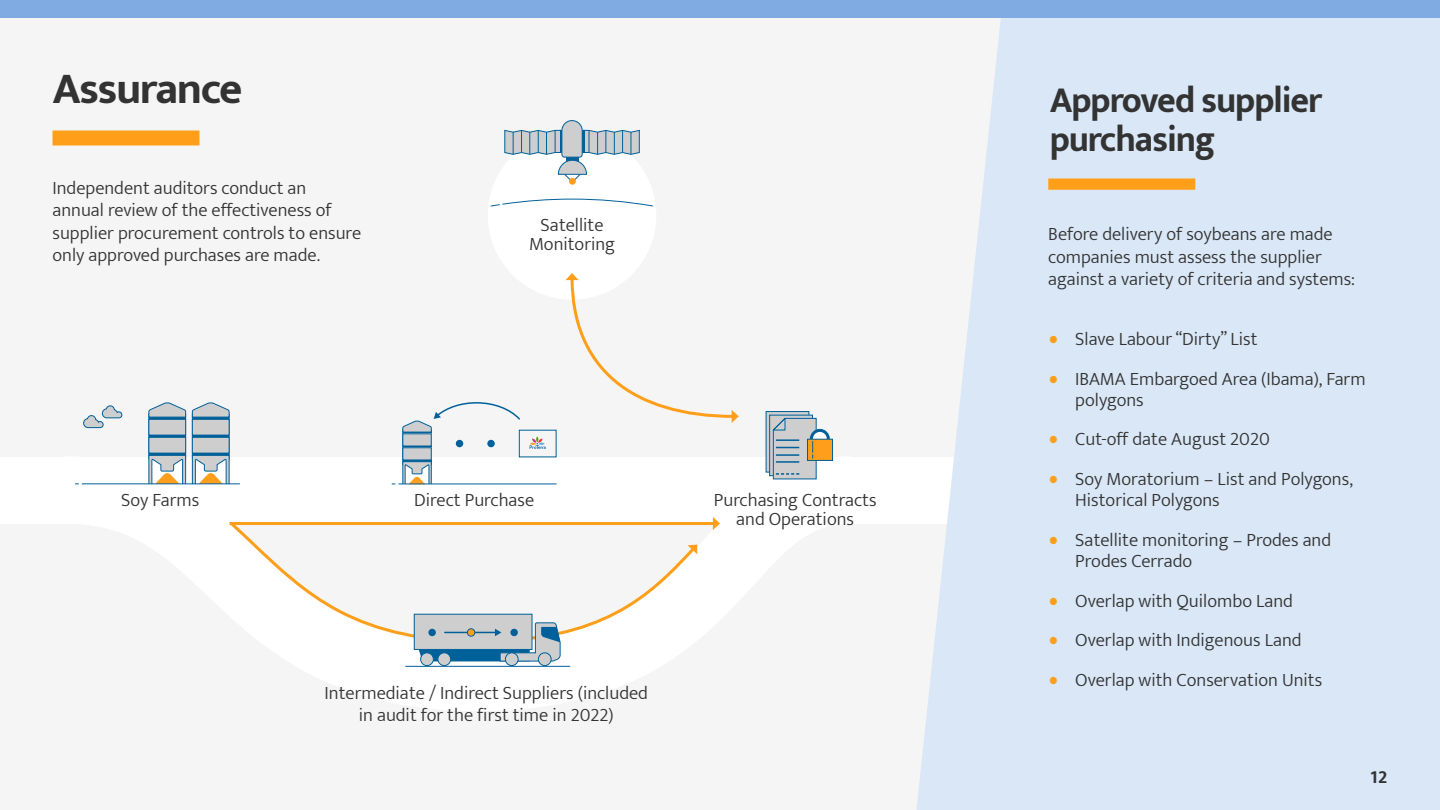
<style>
.page{position:relative;width:1440px;height:810px;background:#f5f5f5}
.page>*{position:absolute;margin:0;border:0;box-sizing:border-box;transform-origin:0 0}
.t1{font:700 45px "Mukta";letter-spacing:-.03em;color:#333}
.t2{font:700 37.5px/39px "Mukta";letter-spacing:-.03em;color:#333;scale:.96 1}
.t3{font:300 18.75px/22.5px "Mukta";color:#333}
.t4{font:700 18.75px "Mukta";color:#333}
.s1{font-size:31.12px;color:#ff9e1a}
</style>
<div class="page">
<div style="left:488px;top:131px;width:168px;height:169px;background:#fff;border-radius:50%"></div>
<svg style="left:229px;top:522px;width:469px;height:122px"></svg>
<svg style="left:688px;top:545px;width:9px;height:9px"></svg>
<hr style="left:230px;top:522px;width:486px;height:3px;background:#ff9e18">
<svg style="left:713px;top:517px;width:7px;height:13px"></svg>
<svg style="left:490px;top:198px;width:163px;height:9px"></svg>
<svg style="left:504px;top:120px;width:136px;height:63px"></svg>
<div style="left:192px;top:414px;width:37px;height:45px;background:#006099"></div>
<div style="left:192px;top:414px;width:38px;height:45px;border:1px solid #006099"></div>
<div style="left:192px;top:419px;width:37px;height:16px;background:#cecece"></div>
<div style="left:192px;top:419px;width:38px;height:16px;border:1px solid #006099"></div>
<svg style="left:192px;top:402px;width:38px;height:16px"></svg>
<div style="left:192px;top:437px;width:37px;height:16px;background:#cecece"></div>
<div style="left:192px;top:437px;width:38px;height:16px;border:1px solid #006099"></div>
<svg style="left:192px;top:455px;width:38px;height:28px"></svg>
<div style="left:149px;top:414px;width:37px;height:45px;background:#006099"></div>
<div style="left:148px;top:414px;width:38px;height:45px;border:1px solid #006099"></div>
<div style="left:149px;top:419px;width:37px;height:16px;background:#cecece"></div>
<div style="left:148px;top:419px;width:38px;height:16px;border:1px solid #006099"></div>
<svg style="left:148px;top:402px;width:38px;height:16px"></svg>
<div style="left:149px;top:437px;width:37px;height:16px;background:#cecece"></div>
<div style="left:148px;top:437px;width:38px;height:16px;border:1px solid #006099"></div>
<svg style="left:148px;top:455px;width:38px;height:28px"></svg>
<hr style="left:82px;top:483px;width:158px;height:1px;background:#006099">
<svg style="left:83px;top:405px;width:40px;height:23px"></svg>
<div style="left:403px;top:430px;width:28px;height:35px;background:#006099"></div>
<div style="left:402px;top:429px;width:30px;height:36px;border:1px solid #006099"></div>
<div style="left:403px;top:434px;width:28px;height:12px;background:#cecece"></div>
<div style="left:402px;top:433px;width:30px;height:13px;border:1px solid #006099"></div>
<div style="left:403px;top:448px;width:28px;height:12px;background:#cecece"></div>
<div style="left:402px;top:447px;width:30px;height:13px;border:1px solid #006099"></div>
<svg style="left:402px;top:461px;width:30px;height:23px"></svg>
<hr style="left:399px;top:484px;width:157px;height:1px;background:#006099">
<div style="left:456px;top:440px;width:7px;height:7px;background:#006099;border-radius:50%"></div>
<div style="left:487px;top:440px;width:8px;height:7px;background:#006099;border-radius:50%"></div>
<svg style="left:530px;top:436px;width:16px;height:13px"></svg>
<svg style="left:402px;top:402px;width:119px;height:31px"></svg>
<svg style="left:768px;top:413px;width:39px;height:57px"></svg>
<div style="left:766px;top:411px;width:43px;height:61px;border:1px solid #006099"></div>
<div style="left:770px;top:415px;width:42px;height:61px;background:#cecece"></div>
<div style="left:769px;top:415px;width:44px;height:61px;border:1px solid #006099"></div>
<svg style="left:811px;top:430px;width:17px;height:23px"></svg>
<div style="left:810px;top:429px;width:20px;height:26px;border:3px solid #006099;border-radius:8px"></div>
<div style="left:808px;top:439px;width:25px;height:21px;background:#ff9e1a"></div>
<div style="left:807px;top:439px;width:26px;height:22px;border:1px solid #006099"></div>
<svg style="left:772px;top:417px;width:45px;height:63px"></svg>
<hr style="left:406px;top:666px;width:164px;height:1px;background:#006099">
<div style="left:414px;top:614px;width:118px;height:35px;background:#cecece"></div>
<div style="left:414px;top:614px;width:118px;height:36px;border:1px solid #006099"></div>
<svg style="left:421px;top:653px;width:12px;height:13px"></svg>
<div style="left:420px;top:652px;width:14px;height:14px;border:1px solid #006099;border-radius:50%"></div>
<svg style="left:438px;top:653px;width:13px;height:13px"></svg>
<div style="left:438px;top:652px;width:13px;height:14px;border:1px solid #006099;border-radius:50%"></div>
<svg style="left:505px;top:653px;width:13px;height:13px"></svg>
<div style="left:505px;top:652px;width:14px;height:14px;border:1px solid #006099;border-radius:50%"></div>
<svg style="left:538px;top:653px;width:13px;height:13px"></svg>
<div style="left:538px;top:652px;width:14px;height:14px;border:1px solid #006099;border-radius:50%"></div>
<svg style="left:418px;top:622px;width:143px;height:40px"></svg>
<div style="left:467px;top:629px;width:8px;height:7px;background:#ff9e1a;border-radius:50%"></div>
<div style="left:467px;top:628px;width:8px;height:9px;border:1px solid #005f9c;border-radius:50%"></div>
<div style="left:510px;top:629px;width:8px;height:7px;background:#006099;border-radius:50%"></div>
<svg style="left:565px;top:273px;width:174px;height:150px"></svg>
<svg style="left:916px;top:18px;width:524px;height:792px;background:#dbe8f5"></svg>
<div style="left:52px;top:130px;width:148px;height:16px;background:#ff9e18"></div>
<div style="left:1048px;top:178px;width:147px;height:12px;background:#ff9e18"></div>
<div style="left:0;top:0;width:1440px;height:18px;background:#80aae2"></div>
<h1 class="t1" style="left:52px;top:61px;width:192px">Assurance</h1>
<p class="t3" style="left:52px;top:176px;width:310px">Independent auditors conduct an annual review of the effectiveness of supplier procurement controls to ensure only approved purchases are made.</p>
<p class="t3" style="left:529px;top:215px;width:88px;line-height:19.5px;text-align:center">Satellite<br>Monitoring</p>
<p class="t3" style="left:121px;top:488px;width:80px">Soy Farms</p>
<p class="t3" style="left:414px;top:488px;width:121px">Direct Purchase</p>
<p class="t3" style="left:714px;top:489px;width:164px;line-height:19.5px;text-align:center">Purchasing Contracts and Operations</p>
<p class="t3" style="left:325px;top:682px;width:325px;line-height:21.8px;text-align:center">Intermediate / Indirect Suppliers (included in audit for the first time in 2022)</p>
<h2 class="t2" style="left:1050px;top:79px;width:285px">Approved supplier purchasing</h2>
<p class="t3" style="left:1048px;top:222px;width:308px">Before delivery of soybeans are made companies must assess the supplier against a variety of criteria and systems:</p>
<p class="t3" style="left:1048px;top:327px;width:211px"><span class="s1">•</span> Slave Labour “Dirty” List</p>
<p class="t3" style="left:1075px;top:368px;width:292px;line-height:21px;text-indent:-27px"><span class="s1">•</span> IBAMA Embargoed Area (Ibama), Farm polygons</p>
<p class="t3" style="left:1048px;top:428px;width:223px"><span class="s1">•</span> Cut-off date August 2020</p>
<p class="t3" style="left:1075px;top:468px;width:279px;line-height:21px;text-indent:-27px"><span class="s1">•</span> Soy Moratorium – List and Polygons,<br>Historical Polygons</p>
<p class="t3" style="left:1075px;top:529px;width:257px;line-height:21px;text-indent:-27px"><span class="s1">•</span> Satellite monitoring – Prodes and<br>Prodes Cerrado</p>
<p class="t3" style="left:1048px;top:589px;width:246px"><span class="s1">•</span> Overlap with Quilombo Land</p>
<p class="t3" style="left:1048px;top:629px;width:255px"><span class="s1">•</span> Overlap with Indigenous Land</p>
<p class="t3" style="left:1048px;top:668px;width:275px"><span class="s1">•</span> Overlap with Conservation Units</p>
<p class="t4" style="left:1370px;top:765px;width:19px">12</p>
</div>
